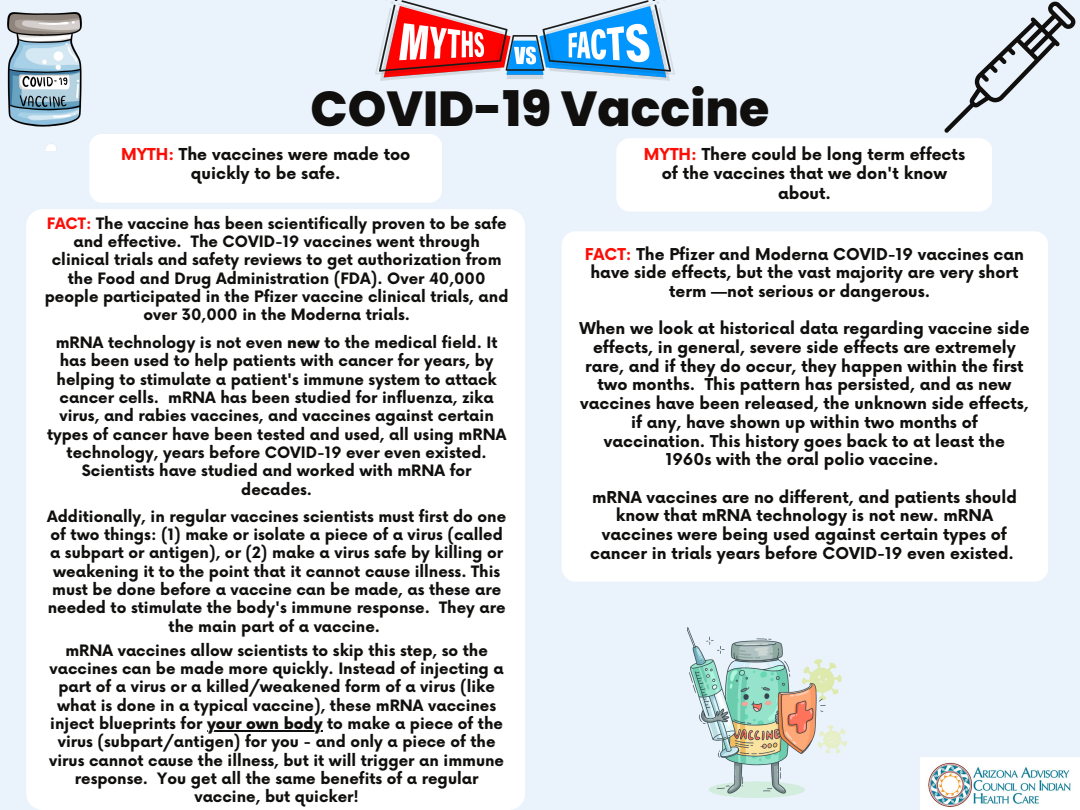
<style>
.page{position:relative;width:1080px;height:810px;background:#eaf3fb}
.page>*{position:absolute;margin:0;border:0;box-sizing:border-box;transform-origin:0 0}
.t1{font:800 49.12px "Poppins";color:#100f0d}
.t2{font:700 16.06px/19.2px "Now";color:#100f0d;text-align:center}
.t3{font:700 15.94px/18.8px "Now";color:#100f0d;text-align:center}
.t4{font:700 15.31px/18.3px "Now";color:#100f0d;text-align:center}
.s1{color:#fc0d06}
.s2{font-weight:900}
</style>
<div class="page">
<div style="left:89px;top:134px;width:353px;height:69px;background:#fff;border-radius:13px"></div>
<div style="left:26px;top:209px;width:499px;height:601px;background:#fff;border-radius:16px"></div>
<div style="left:616px;top:138px;width:376px;height:74px;background:#fff;border-radius:14px"></div>
<svg style="left:944px;top:1px;width:131px;height:132px"></svg>
<img style="left:8px;top:13px;width:73px;height:138px">
<img style="left:921px;top:757px;width:159px;height:53px">
<div style="left:562px;top:231px;width:486px;height:351px;background:#fff;border-radius:14px"></div>
<img style="left:687px;top:628px;width:160px;height:170px">
<img style="left:375px;top:0;width:300px;height:81px">
<hr style="left:207px;top:730px;width:116px;height:1px;background:#100f0d">
<h1 class="t1" style="left:310px;top:74px;width:461px">COVID-19 Vaccine</h1>
<p class="t2" style="left:121px;top:145px;width:291px"><span class="s1">MYTH:</span> The vaccines were made too quickly to be safe.</p>
<p class="t4" style="left:45px;top:215px;width:465px"><span class="s1">FACT:</span> The vaccine has been scientifically proven to be safe and effective. The COVID-19 vaccines went through clinical trials and safety reviews to get authorization from the Food and Drug Administration (FDA). Over 40,000 people participated in the Pfizer vaccine clinical trials, and over 30,000 in the Moderna trials.</p>
<p class="t4" style="left:47px;top:334px;width:461px">mRNA technology is not even <span class="s2">new</span> to the medical field. It has been used to help patients with cancer for years, by helping to stimulate a patient's immune system to attack cancer cells. mRNA has been studied for influenza, zika virus, and rabies vaccines, and vaccines against certain types of cancer have been tested and used, all using mRNA technology, years before COVID-19 ever even existed.<br>Scientists have studied and worked with mRNA for decades.</p>
<p class="t4" style="left:47px;top:508px;width:460px">Additionally, in regular vaccines scientists must first do one of two things: (1) make or isolate a piece of a virus (called a subpart or antigen), or (2) make a virus safe by killing or weakening it to the point that it cannot cause illness. This must be done before a vaccine can be made, as these are needed to stimulate the body's immune response. They are the main part of a vaccine.</p>
<p class="t4" style="left:49px;top:642px;width:456px">mRNA vaccines allow scientists to skip this step, so the vaccines can be made more quickly. Instead of injecting a part of a virus or a killed/weakened form of a virus (like what is done in a typical vaccine), these mRNA vaccines inject blueprints for <span class="s2">your own body</span> to make a piece of the virus (subpart/antigen) for you - and only a piece of the virus cannot cause the illness, but it will trigger an immune response. You get all the same benefits of a regular vaccine, but quicker!</p>
<p class="t2" style="left:644px;top:146px;width:323px"><span class="s1">MYTH:</span> There could be long term effects of the vaccines that we don't know about.</p>
<p class="t3" style="left:585px;top:246px;width:441px"><span class="s1">FACT:</span> The Pfizer and Moderna COVID-19 vaccines can have side effects, but the vast majority are very short term —not serious or dangerous.</p>
<p class="t3" style="left:579px;top:320px;width:452px">When we look at historical data regarding vaccine side effects, in general, severe side effects are extremely rare, and if they do occur, they happen within the first two months. This pattern has persisted, and as new vaccines have been released, the unknown side effects, if any, have shown up within two months of vaccination. This history goes back to at least the 1960s with the oral polio vaccine.</p>
<p class="t3" style="left:590px;top:488px;width:428px">mRNA vaccines are no different, and patients should know that mRNA technology is not new. mRNA vaccines were being used against certain types of cancer in trials years before COVID-19 even existed.</p>
</div>
